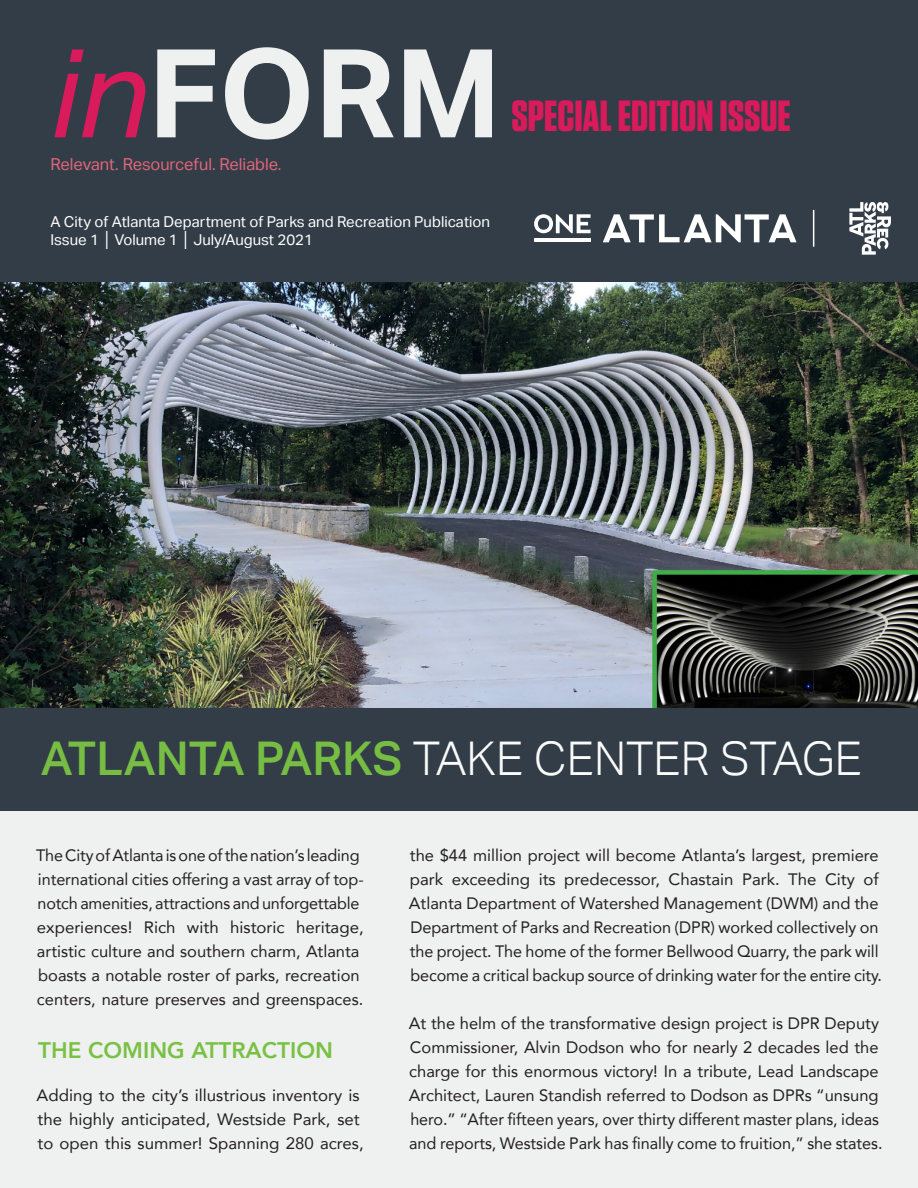
<style>
.page{position:relative;width:918px;height:1188px;background:#fff}
.page>*{position:absolute;margin:0;border:0;box-sizing:border-box;transform-origin:0 0}
.t1{font:700 123px "Aktiv Grotesk";color:#eff0f0}
.t2{font:300 46.5px "Aktiv Grotesk";color:#fff}
.t3{font:700 43.5px "Tungsten";color:#d91a5b}
.t4{font:800 22.5px "Avenir";color:#79c143}
.t5{font:16.5px/24px "Avenir";color:#231f20}
.t6{font:16.5px "Aktiv Grotesk";color:#e1667a}
.t7{font:15px/18px "Aktiv Grotesk";color:#fff}
.s1{font-weight:400;font-style:italic;color:#d91a5b}
.s2{font-weight:500;color:#79c143}
</style>
<div class="page">
<div style="left:0;top:0;width:918px;height:285px;background:#323d47"></div>
<img style="left:0;top:282px;width:918px;height:427px">
<div style="left:0;top:804px;width:918px;height:384px;background:#eff0f0"></div>
<div style="left:0;top:709px;width:918px;height:102px;background:#323d47"></div>
<svg style="left:603px;top:214px;width:194px;height:28px"></svg>
<svg style="left:534px;top:214px;width:57px;height:19px"></svg>
<hr style="left:534px;top:239px;width:57px;height:3px;background:#fff">
<hr style="left:813px;top:210px;width:1px;height:37px;background:#fff">
<svg style="left:849px;top:202px;width:42px;height:53px"></svg>
<p class="t1" style="left:50px;top:23px;width:452px"><span class="s1">in</span>FORM</p>
<p class="t6" style="left:50px;top:154px;width:233px">Relevant. Resourceful. Reliable.</p>
<p class="t7" style="left:50px;top:212px;width:441px">A City of Atlanta Department of Parks and Recreation Publication<br>Issue 1 │ Volume 1 │ July/August 2021</p>
<p class="t3" style="left:512px;top:93px;width:281px">SPECIAL EDITION ISSUE</p>
<h2 class="t2" style="left:40px;top:732px;width:823px"><span class="s2">ATLANTA PARKS</span> TAKE CENTER STAGE</h2>
<p class="t5" style="left:36px;top:843px;width:329px">The City of Atlanta is one of the nation’s leading international cities offering a vast array of top&shy;notch amenities, attractions and unforgettable experiences! Rich with historic heritage, artistic culture and southern charm, Atlanta boasts a notable roster of parks, recreation centers, nature preserves and greenspaces.</p>
<p class="t4" style="left:38px;top:1030px;width:296px">THE COMING ATTRACTION</p>
<p class="t5" style="left:37px;top:1083px;width:329px">Adding to the city’s illustrious inventory is the highly anticipated, Westside Park, set to open this summer! Spanning 280 acres,</p>
<p class="t5" style="left:409px;top:843px;width:475px">the $44 million project will become Atlanta’s largest, premiere park exceeding its predecessor, Chastain Park. The City of Atlanta Department of Watershed Management (DWM) and the Department of Parks and Recreation (DPR) worked collectively on the project. The home of the former Bellwood Quarry, the park will become a critical backup source of drinking water for the entire city.</p>
<p class="t5" style="left:409px;top:1011px;width:475px">At the helm of the transformative design project is DPR Deputy Commissioner, Alvin Dodson who for nearly 2 decades led the charge for this enormous victory! In a tribute, Lead Landscape Architect, Lauren Standish referred to Dodson as DPRs “unsung hero.” “After fifteen years, over thirty different master plans, ideas and reports, Westside Park has finally come to fruition,” she states.</p>
</div>
